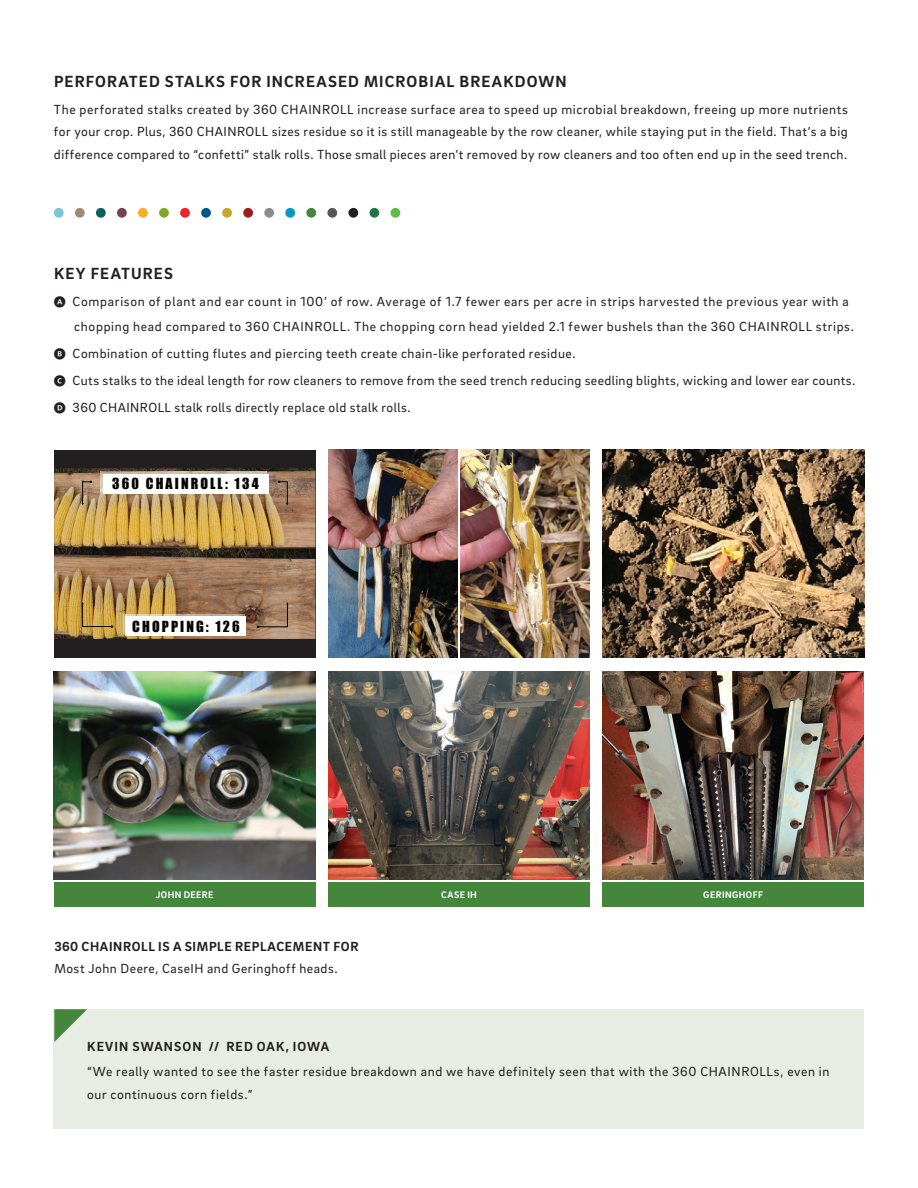
<style>
.page{position:relative;width:918px;height:1188px;background:#fff}
.page>*{position:absolute;margin:0;border:0;box-sizing:border-box;transform-origin:0 0}
.t1{font:700 16.5px "Brix Sans";letter-spacing:.065em;color:#231f20}
.t2{font:14.1px "Impact";letter-spacing:.15em;color:#040503}
.t3{font:13.5px/22.5px "Brix Sans";letter-spacing:.04em;color:#231f20}
.t4{font:700 13.5px "Brix Sans";letter-spacing:.045em;color:#231f20}
.t5{font:700 13.5px "Brix Sans";letter-spacing:.075em;color:#231f20}
.t6{font:700 9.75px "Brix Sans";letter-spacing:.04em;color:#fff}
.s1{font-family:"Whitney Index Black Round Bd";font-size:12px}
</style>
<div class="page">
<img style="left:461px;top:450px;width:129px;height:207px">
<img style="left:328px;top:450px;width:130px;height:207px">
<img style="left:603px;top:450px;width:261px;height:207px">
<img style="left:54px;top:672px;width:261px;height:207px">
<img style="left:328px;top:672px;width:262px;height:207px">
<img style="left:603px;top:672px;width:261px;height:207px">
<div style="left:54px;top:450px;width:262px;height:207px;background:#231f20"></div>
<img style="left:54px;top:468px;width:262px;height:171px">
<svg style="left:257px;top:602px;width:32px;height:26px"></svg>
<img style="left:124px;top:614px;width:120px;height:19px">
<div style="left:126px;top:616px;width:120px;height:19px;background:#fff"></div>
<svg style="left:81px;top:602px;width:32px;height:26px"></svg>
<svg style="left:278px;top:481px;width:10px;height:25px"></svg>
<img style="left:101px;top:472px;width:165px;height:19px">
<div style="left:103px;top:474px;width:166px;height:19px;background:#fff"></div>
<svg style="left:81px;top:481px;width:11px;height:25px"></svg>
<div style="left:222px;top:208px;width:10px;height:10px;background:#c6a82e;border-radius:50%"></div>
<div style="left:370px;top:208px;width:9px;height:10px;background:#237643;border-radius:50%"></div>
<div style="left:201px;top:208px;width:10px;height:10px;background:#00588a;border-radius:50%"></div>
<div style="left:348px;top:208px;width:10px;height:10px;background:#231f20;border-radius:50%"></div>
<div style="left:180px;top:208px;width:10px;height:10px;background:#ee2228;border-radius:50%"></div>
<div style="left:327px;top:208px;width:10px;height:10px;background:#57585a;border-radius:50%"></div>
<div style="left:159px;top:208px;width:10px;height:10px;background:#84a62c;border-radius:50%"></div>
<div style="left:306px;top:208px;width:10px;height:10px;background:#43863c;border-radius:50%"></div>
<div style="left:138px;top:208px;width:10px;height:10px;background:#faab27;border-radius:50%"></div>
<div style="left:285px;top:208px;width:10px;height:10px;background:#0796c1;border-radius:50%"></div>
<div style="left:117px;top:208px;width:10px;height:10px;background:#764157;border-radius:50%"></div>
<div style="left:96px;top:208px;width:10px;height:10px;background:#0d605b;border-radius:50%"></div>
<div style="left:75px;top:208px;width:10px;height:10px;background:#a18a72;border-radius:50%"></div>
<div style="left:264px;top:208px;width:10px;height:10px;background:#8a8c8f;border-radius:50%"></div>
<div style="left:54px;top:208px;width:10px;height:10px;background:#7cc4dc;border-radius:50%"></div>
<div style="left:243px;top:208px;width:10px;height:10px;background:#9a1d20;border-radius:50%"></div>
<div style="left:391px;top:208px;width:9px;height:10px;background:#5dbb46;border-radius:50%"></div>
<div style="left:54px;top:1009px;width:810px;height:120px;background:#e7ede2"></div>
<svg style="left:54px;top:1009px;width:33px;height:33px"></svg>
<div style="left:54px;top:882px;width:261px;height:25px;background:#43863c"></div>
<div style="left:328px;top:882px;width:262px;height:25px;background:#43863c"></div>
<div style="left:603px;top:882px;width:261px;height:25px;background:#43863c"></div>
<p class="t1" style="left:54px;top:70px;width:514px">PERFORATED STALKS FOR INCREASED MICROBIAL BREAKDOWN</p>
<p class="t3" style="left:54px;top:98px;width:796px;text-align:justify">The perforated stalks created by 360 CHAINROLL increase surface area to speed up microbial breakdown, freeing up more nutrients for your crop. Plus, 360 CHAINROLL sizes residue so it is still manageable by the row cleaner, while staying put in the field. That’s a big difference compared to “confetti” stalk rolls. Those small pieces aren’t removed by row cleaners and too often end up in the seed trench.</p>
<p class="t1" style="left:54px;top:262px;width:121px">KEY FEATURES</p>
<p class="t3" style="left:74px;top:288px;width:781px;line-height:25.5px;text-indent:-20px"><span class="s1">A</span> Comparison of plant and ear count in 100’ of row. Average of 1.7 fewer ears per acre in strips harvested the previous year with a chopping head compared to 360 CHAINROLL. The chopping corn head yielded 2.1 fewer bushels than the 360 CHAINROLL strips.</p>
<p class="t3" style="left:54px;top:340px;width:803px;line-height:27px"><span class="s1">B</span> Combination of cutting flutes and piercing teeth create chain-like perforated residue.<br><span class="s1">C</span> Cuts stalks to the ideal length for row cleaners to remove from the seed trench reducing seedling blights, wicking and lower ear counts.<br><span class="s1">D</span> 360 CHAINROLL stalk rolls directly replace old stalk rolls.</p>
<p class="t2" style="left:112px;top:473px;width:148px">360 CHAINROLL: 134</p>
<p class="t2" style="left:132px;top:615px;width:109px">CHOPPING: 126</p>
<p class="t6" style="left:156px;top:888px;width:59px">JOHN DEERE</p>
<p class="t6" style="left:441px;top:888px;width:37px">CASE IH</p>
<p class="t6" style="left:703px;top:888px;width:61px">GERINGHOFF</p>
<p class="t4" style="left:54px;top:937px;width:306px">360 CHAINROLL IS A SIMPLE REPLACEMENT FOR</p>
<p class="t3" style="left:54px;top:957px;width:285px">Most John Deere, CaseIH and Geringhoff heads.</p>
<p class="t5" style="left:87px;top:1038px;width:243px">KEVIN SWANSON // RED OAK, IOWA</p>
<p class="t3" style="left:87px;top:1060px;width:744px">“We really wanted to see the faster residue breakdown and we have definitely seen that with the 360 CHAINROLLs, even in our continuous corn fields.”</p>
</div>
